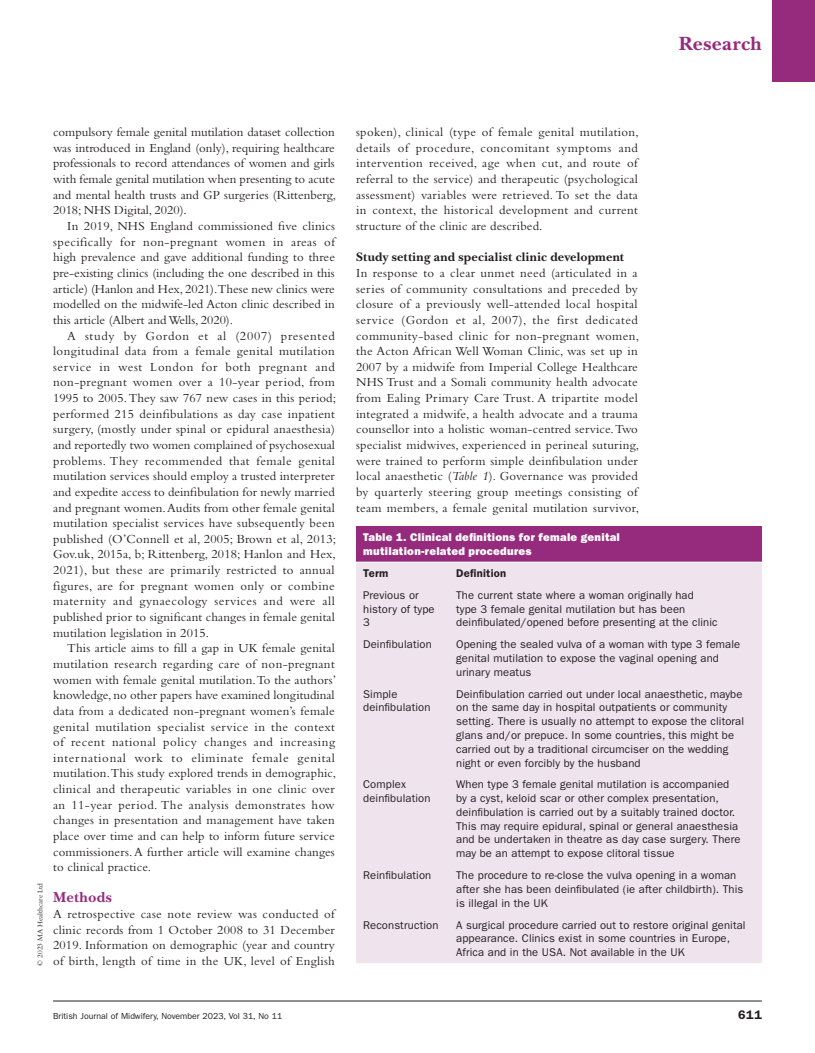
<style>
.page{position:relative;width:815px;height:1053px;background:#fff}
.page>*{position:absolute;margin:0;border:0;box-sizing:border-box;transform-origin:0 0}
.t1{font:700 20px "New Baskerville Std";letter-spacing:.02em;color:#962b7d}
.t2{font:700 15px "New Baskerville Std";letter-spacing:.015em;color:#962b7d}
.t3{font:12.75px/15.6px "Bembo Std";letter-spacing:.02em;color:#231f20;text-align:justify}
.t4{font:700 12.75px "New Baskerville Std";letter-spacing:.02em;color:#231f20}
.t5{font:600 12.5px "ITC Franklin Gothic Std";color:#231f20}
.t6{font:11.25px/13.8px "ITC Franklin Gothic Std";letter-spacing:.01em;color:#231f20}
.t7{font:11.25px/13.8px "ITC Franklin Gothic Std Hvy";letter-spacing:.02em;color:#fff}
.t8{font:600 11.25px "ITC Franklin Gothic Std";letter-spacing:.02em;color:#231f20}
.t9{font:8.75px "ITC Franklin Gothic Std";color:#231f20}
.t10{font:7.5px "Bembo Std";color:#231f20}
.s1{font-style:italic}
</style>
<div class="page">
<hr style="left:53px;top:1000px;width:709px;height:1px;background:#231f20">
<div style="left:772px;top:0;width:43px;height:81px;background:#962b7d"></div>
<div style="left:356px;top:526px;width:406px;height:36px;background:#962b7d"></div>
<div style="left:356px;top:563px;width:406px;height:400px;background:#efe4ee"></div>
<hr style="left:356px;top:561px;width:93px;height:1px;background:#fff">
<hr style="left:449px;top:561px;width:313px;height:1px;background:#fff">
<h1 class="t1" style="left:679px;top:31px;width:85px">Research</h1>
<p class="t10" style="left:36px;top:965px;width:84px;rotate:-90deg">© 2023 MA Healthcare Ltd</p>
<p class="t3" style="left:53px;top:124px;width:284px">compulsory female genital mutilation dataset collection was introduced in England (only), requiring healthcare professionals to record attendances of women and girls with female genital mutilation when presenting to acute and mental health trusts and GP surgeries (Rittenberg, 2018; NHS Digital, 2020).</p>
<p class="t3" style="left:53px;top:218px;width:283px;text-indent:14px">In 2019, NHS England commissioned five clinics specifically for non-pregnant women in areas of high prevalence and gave additional funding to three pre‑existing clinics (including the one described in this article) (Hanlon and Hex, 2021).These new clinics were modelled on the midwife‑led Acton clinic described in this article (Albert and Wells, 2020).</p>
<p class="t3" style="left:53px;top:327px;width:285px;text-align:left;text-indent:14px">A study by Gordon et al (2007) presented longitudinal data from a female genital mutilation service in west London for both pregnant and non‑pregnant women over a 10‑year period, from 1995 to 2005. They saw 767 new cases in this period; performed 215 deinfibulations as day case inpatient surgery, (mostly under spinal or epidural anaesthesia) and reportedly two women complained of psychosexual problems. They recommended that female genital mutilation services should employ a trusted interpreter and expedite access to deinfibulation for newly married and pregnant women. Audits from other female genital mutilation specialist services have subsequently been published (O’Connell et al, 2005; Brown et al, 2013; Gov.uk, 2015a, b; Rittenberg, 2018; Hanlon and Hex, 2021), but these are primarily restricted to annual figures, are for pregnant women only or combine maternity and gynaecology services and were all published prior to significant changes in female genital mutilation legislation in 2015.</p>
<p class="t3" style="left:53px;top:640px;width:284px;text-indent:14px">This article aims to fill a gap in UK female genital mutilation research regarding care of non-pregnant women with female genital mutilation. To the authors’ knowledge, no other papers have examined longitudinal data from a dedicated non-pregnant women’s female genital mutilation specialist service in the context of recent national policy changes and increasing international work to eliminate female genital mutilation. This study explored trends in demographic, clinical and therapeutic variables in one clinic over an 11-year period. The analysis demonstrates how changes in presentation and management have taken place over time and can help to inform future service commissioners. A further article will examine changes to clinical practice.</p>
<p class="t2" style="left:53px;top:888px;width:60px">Methods</p>
<p class="t3" style="left:53px;top:905px;width:283px">A retrospective case note review was conducted of clinic records from 1 October 2008 to 31 December 2019. Information on demographic (year and country of birth, length of time in the UK, level of English</p>
<p class="t3" style="left:356px;top:124px;width:284px">spoken), clinical (type of female genital mutilation, details of procedure, concomitant symptoms and intervention received, age when cut, and route of referral to the service) and therapeutic (psychological assessment) variables were retrieved. To set the data in context, the historical development and current structure of the clinic are described.</p>
<p class="t4" style="left:356px;top:250px;width:269px">Study setting and specialist clinic development</p>
<p class="t3" style="left:356px;top:265px;width:285px;text-align:left">In response to a clear unmet need (articulated in a series of community consultations and preceded by closure of a previously well-attended local hospital service (Gordon et al, 2007), the first dedicated community-based clinic for non-pregnant women, the Acton African Well Woman Clinic, was set up in 2007 by a midwife from Imperial College Healthcare NHS Trust and a Somali community health advocate from Ealing Primary Care Trust. A tripartite model integrated a midwife, a health advocate and a trauma counsellor into a holistic woman-centred service. Two specialist midwives, experienced in perineal suturing, were trained to perform simple deinfibulation under local anaesthetic (<span class="s1">Table 1</span>). Governance was provided by quarterly steering group meetings consisting of team members, a female genital mutilation survivor,</p>
<p class="t7" style="left:363px;top:530px;width:258px">Table 1. Clinical definitions for female genital mutilation‑related procedures</p>
<p class="t8" style="left:363px;top:566px;width:27px">Term</p>
<p class="t8" style="left:456px;top:566px;width:52px">Definition</p>
<p class="t6" style="left:363px;top:588px;width:73px">Previous or history of type<br>3</p>
<p class="t6" style="left:456px;top:588px;width:263px">The current state where a woman originally had<br>type 3 female genital mutilation but has been deinfibulated/opened before presenting at the clinic</p>
<p class="t6" style="left:363px;top:637px;width:70px">Deinfibulation</p>
<p class="t6" style="left:456px;top:637px;width:286px">Opening the sealed vulva of a woman with type 3 female genital mutilation to expose the vaginal opening and urinary meatus</p>
<p class="t6" style="left:363px;top:687px;width:69px">Simple deinfibulation</p>
<p class="t6" style="left:456px;top:687px;width:289px">Deinfibulation carried out under local anaesthetic, maybe on the same day in hospital outpatients or community setting. There is usually no attempt to expose the clitoral glans and/or prepuce. In some countries, this might be carried out by a traditional circumciser on the wedding night or even forcibly by the husband</p>
<p class="t6" style="left:363px;top:777px;width:69px">Complex deinfibulation</p>
<p class="t6" style="left:456px;top:777px;width:286px">When type 3 female genital mutilation is accompanied by a cyst, keloid scar or other complex presentation, deinfibulation is carried out by a suitably trained doctor.<br>This may require epidural, spinal or general anaesthesia and be undertaken in theatre as day case surgery. There may be an attempt to expose clitoral tissue</p>
<p class="t6" style="left:363px;top:868px;width:70px">Reinfibulation</p>
<p class="t6" style="left:456px;top:868px;width:289px">The procedure to re-close the vulva opening in a woman after she has been deinfibulated (ie after childbirth). This is illegal in the UK</p>
<p class="t6" style="left:363px;top:917px;width:77px">Reconstruction</p>
<p class="t6" style="left:456px;top:917px;width:291px">A surgical procedure carried out to restore original genital appearance. Clinics exist in some countries in Europe,<br>Africa and in the USA. Not available in the UK</p>
<p class="t9" style="left:53px;top:1010px;width:231px">British Journal of Midwifery, November 2023, Vol 31, No 11</p>
<p class="t5" style="left:738px;top:1007px;width:25px">611</p>
</div>
